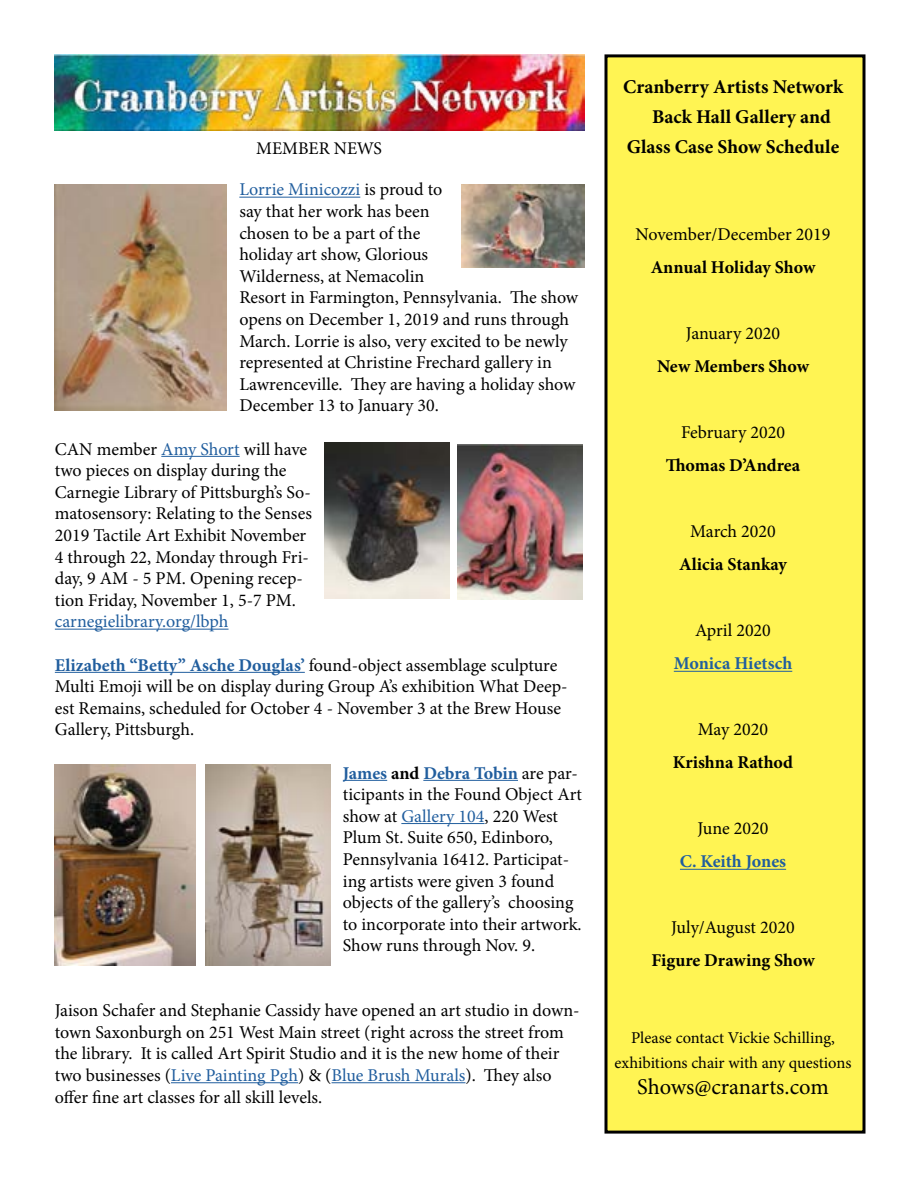
<style>
.page{position:relative;width:918px;height:1188px;background:#fff}
.page>*{position:absolute;margin:0;border:0;box-sizing:border-box;transform-origin:0 0}
.t1{font:22.5px "Minion Pro";letter-spacing:-.005em;color:#000}
.t2{font:700 19.5px "Minion Pro";color:#000}
.t3{font:18px/21.6px "Minion Pro";color:#000}
.t4{font:700 18px "Minion Pro";color:#000}
.t5{font:700 18px "Minion Pro";color:#215e9e}
.t6{font:18px "Minion Pro";letter-spacing:-.005em;color:#215e9e}
.t7{font:17.85px "Minion Pro";color:#000}
.t8{font:16.5px/25.5px "Minion Pro";color:#000;text-align:center}
.s1{color:#215e9e}
.s2{font-weight:700;color:#215e9e}
.s3{font-weight:700}
</style>
<div class="page">
<img style="left:54px;top:54px;width:530px;height:76px">
<div style="left:606px;top:56px;width:258px;height:1076px;background:#fff453"></div>
<div style="left:604px;top:54px;width:262px;height:1080px;border:3px solid #000"></div>
<hr style="left:674px;top:671px;width:118px;height:1px;background:#215e9e">
<hr style="left:680px;top:869px;width:106px;height:1px;background:#215e9e">
<hr style="left:239px;top:197px;width:121px;height:1px;background:#215e9e">
<hr style="left:161px;top:456px;width:79px;height:1px;background:#215e9e">
<hr style="left:55px;top:629px;width:174px;height:1px;background:#215e9e">
<hr style="left:55px;top:672px;width:250px;height:1px;background:#215e9e">
<hr style="left:343px;top:780px;width:44px;height:1px;background:#215e9e">
<hr style="left:423px;top:780px;width:95px;height:1px;background:#215e9e">
<hr style="left:401px;top:823px;width:84px;height:1px;background:#215e9e">
<hr style="left:171px;top:1082px;width:127px;height:1px;background:#215e9e">
<hr style="left:332px;top:1082px;width:133px;height:1px;background:#215e9e">
<img style="left:324px;top:443px;width:125px;height:156px">
<img style="left:457px;top:444px;width:125px;height:156px">
<img style="left:55px;top:185px;width:172px;height:225px">
<img style="left:461px;top:185px;width:123px;height:83px">
<img style="left:206px;top:765px;width:125px;height:200px">
<img style="left:54px;top:765px;width:141px;height:200px">
<p class="t7" style="left:256px;top:136px;width:127px">MEMBER NEWS</p>
<p class="t3" style="left:239px;top:179px;width:340px"><span class="s1">Lorrie Minicozzi</span> is proud to<br>say that her work has been<br>chosen to be a part of the<br>holiday art show, Glorious<br>Wilderness, at Nemacolin<br>Resort in Farmington, Pennsylvania. The show opens on December 1, 2019 and runs through March. Lorrie is also, very excited to be newly represented at Christine Frechard gallery in Lawrenceville. They are having a holiday show December 13 to January 30.</p>
<p class="t3" style="left:55px;top:438px;width:259px">CAN member <span class="s1">Amy Short</span> will have two pieces on display during the Carnegie Library of Pittsburgh’s So&shy;matosensory: Relating to the Senses 2019 Tactile Art Exhibit November 4 through 22, Monday through Fri&shy;day, 9 AM - 5 PM. Opening recep&shy;tion Friday, November 1, 5-7 PM.</p>
<p class="t6" style="left:55px;top:610px;width:175px">carnegielibrary.org/lbph</p>
<p class="t3" style="left:55px;top:654px;width:514px"><span class="s2">Elizabeth “Betty” Asche Douglas’</span> found-object assemblage sculpture Multi Emoji will be on display during Group A’s exhibition What Deep&shy;est Remains, scheduled for October 4 - November 3 at the Brew House Gallery, Pittsburgh.</p>
<p class="t3" style="left:343px;top:762px;width:241px"><span class="s2">James</span> <span class="s3">and</span> <span class="s2">Debra Tobin</span> are par&shy;ticipants in the Found Object Art show at <span class="s1">Gallery 104</span>, 220 West<br>Plum St. Suite 650, Edinboro,<br>Pennsylvania 16412. Participat&shy;ing artists were given 3 found objects of the gallery’s choosing to incorporate into their artwork.<br>Show runs through Nov. 9.</p>
<p class="t3" style="left:55px;top:1000px;width:526px">Jaison Schafer and Stephanie Cassidy have opened an art studio in down&shy;town Saxonburgh on 251 West Main street (right across the street from the library. It is called Art Spirit Studio and it is the new home of their two businesses (<span class="s1">Live Painting Pgh</span>) &amp; (<span class="s1">Blue Brush Murals</span>). They also offer fine art classes for all skill levels.</p>
<p class="t2" style="left:623px;top:74px;width:222px">Cranberry Artists Network</p>
<p class="t2" style="left:652px;top:104px;width:180px">Back Hall Gallery and</p>
<p class="t2" style="left:627px;top:134px;width:214px">Glass Case Show Schedule</p>
<p class="t3" style="left:636px;top:224px;width:196px">November/December 2019</p>
<p class="t4" style="left:651px;top:255px;width:166px">Annual Holiday Show</p>
<p class="t3" style="left:686px;top:323px;width:96px">January 2020</p>
<p class="t4" style="left:657px;top:354px;width:154px">New Members Show</p>
<p class="t3" style="left:681px;top:422px;width:106px">February 2020</p>
<p class="t4" style="left:666px;top:453px;width:136px">Thomas D’Andrea</p>
<p class="t3" style="left:690px;top:521px;width:87px">March 2020</p>
<p class="t4" style="left:679px;top:552px;width:109px">Alicia Stankay</p>
<p class="t3" style="left:695px;top:620px;width:77px">April 2020</p>
<p class="t5" style="left:674px;top:651px;width:120px">Monica Hietsch</p>
<p class="t3" style="left:698px;top:719px;width:72px">May 2020</p>
<p class="t4" style="left:673px;top:750px;width:122px">Krishna Rathod</p>
<p class="t3" style="left:698px;top:818px;width:72px">June 2020</p>
<p class="t5" style="left:680px;top:849px;width:108px">C. Keith Jones</p>
<p class="t3" style="left:671px;top:917px;width:125px">July/August 2020</p>
<p class="t4" style="left:651px;top:948px;width:165px">Figure Drawing Show</p>
<p class="t8" style="left:615px;top:1025px;width:238px">Please contact Vickie Schilling, exhibitions chair with any questions</p>
<p class="t1" style="left:637px;top:1072px;width:193px">Shows@cranarts.com</p>
</div>
